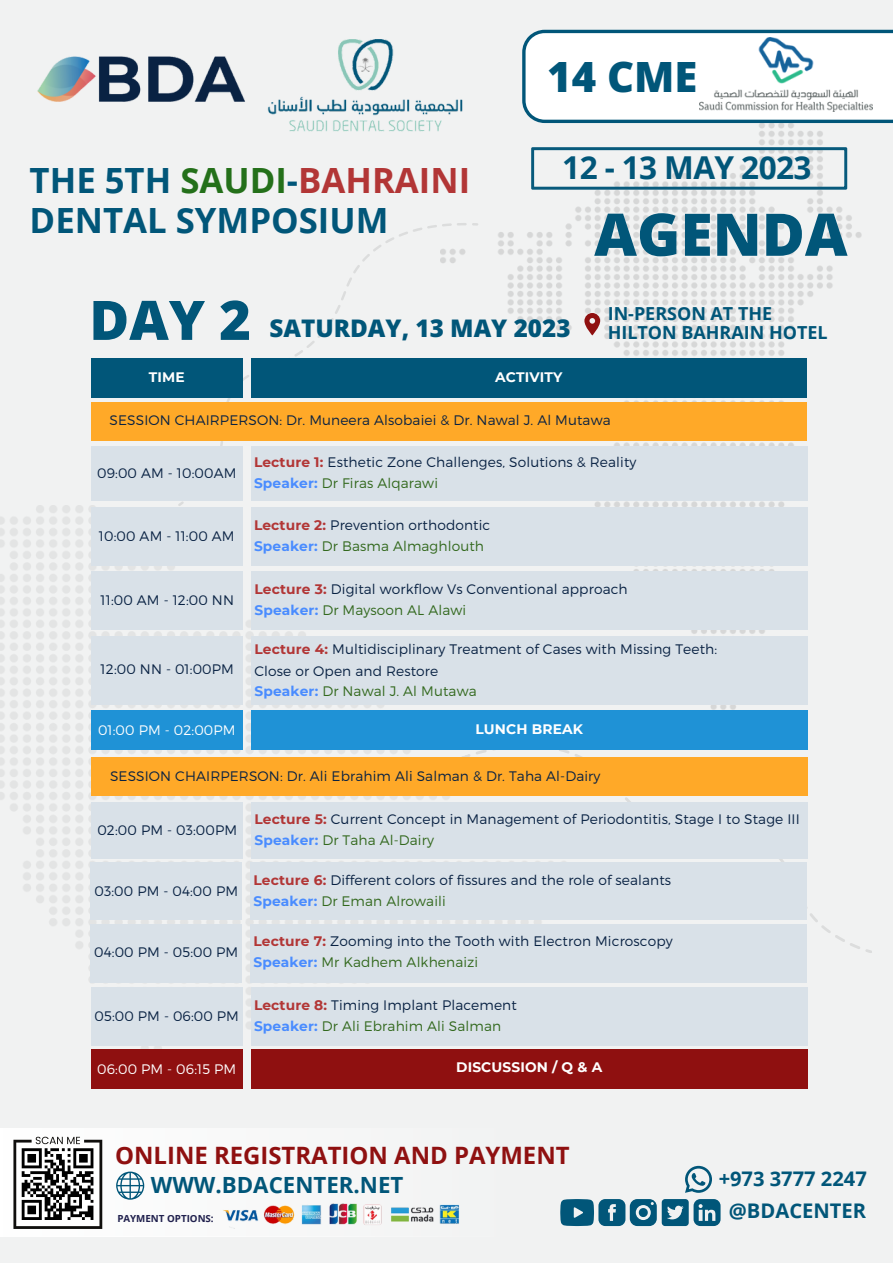
<style>
.page{position:relative;width:893px;height:1264px;background:#fff}
.page>*{position:absolute;margin:0;border:0;box-sizing:border-box;transform-origin:0 0}
.t1{font:800 58.8px "Open Sans";color:#015679}
.t2{font:800 54.45px "Open Sans";color:#015679}
.t3{font:800 41.7px "Open Sans";color:#015679}
.t4{font:700 34.8px/40.2px "Open Sans";color:#015679}
.t5{font:700 31.5px "Open Sans";letter-spacing:-.02em;color:#015679}
.t6{font:800 24.3px "Open Sans";color:#015679}
.t7{font:700 23.85px "Open Sans";color:#8f1010}
.t8{font:700 22.35px "Open Sans";color:#015679}
.t9{font:700 20.1px "Open Sans";color:#015679}
.t10{font:700 18px "Open Sans";color:#015679}
.t11{font:300 13.8px "Montserrat";letter-spacing:.01em;color:#092243}
.t12{font:300 13.8px "Montserrat";letter-spacing:.01em;color:#33691e}
.t13{font:700 13.8px "Montserrat";letter-spacing:.01em;color:#fff}
.t14{font:300 13.8px "Montserrat";letter-spacing:.01em;color:#fff}
.t15{font:700 9.75px "Open Sans";color:#20204d}
.s1{color:#24701a}
.s2{color:#b23636}
.s3{font-weight:700;color:#b23636}
.s4{font-weight:700;color:#4a8cff}
</style>
<div class="page">
<div style="left:0;top:0;width:892px;height:1262px;background:#f1f2f2"></div>
<img style="left:0;top:506px;width:459px;height:557px">
<img style="left:440px;top:123px;width:421px;height:587px">
<svg style="left:178px;top:501px;width:6px;height:5px"></svg>
<svg style="left:187px;top:223px;width:279px;height:276px"></svg>
<svg style="left:472px;top:223px;width:6px;height:3px"></svg>
<svg style="left:865px;top:949px;width:7px;height:4px"></svg>
<svg style="left:459px;top:653px;width:401px;height:399px"></svg>
<svg style="left:531px;top:147px;width:316px;height:43px"></svg>
<img style="left:37px;top:56px;width:208px;height:46px">
<img style="left:267px;top:39px;width:208px;height:103px">
<svg style="left:522px;top:30px;width:370px;height:93px"></svg>
<img style="left:699px;top:37px;width:172px;height:74px">
<svg style="left:685px;top:1165px;width:27px;height:27px"></svg>
<svg style="left:560px;top:1199px;width:160px;height:26px"></svg>
<div style="left:0;top:1128px;width:531px;height:108px;background:#f7f7f7"></div>
<svg style="left:116px;top:1171px;width:28px;height:28px"></svg>
<img style="left:223px;top:1203px;width:237px;height:25px">
<svg style="left:13px;top:1136px;width:89px;height:92px"></svg>
<div style="left:91px;top:358px;width:151px;height:39px;background:#015679"></div>
<div style="left:251px;top:358px;width:555px;height:39px;background:#015679"></div>
<div style="left:91px;top:401px;width:715px;height:39px;background:#ffa928"></div>
<div style="left:91px;top:446px;width:151px;height:55px;background:#d9e1e8"></div>
<div style="left:251px;top:446px;width:556px;height:55px;background:#d9e1e8"></div>
<div style="left:91px;top:507px;width:151px;height:58px;background:#d9e1e8"></div>
<div style="left:251px;top:507px;width:556px;height:58px;background:#d9e1e8"></div>
<div style="left:91px;top:571px;width:152px;height:58px;background:#d9e1e8"></div>
<div style="left:251px;top:571px;width:556px;height:58px;background:#d9e1e8"></div>
<div style="left:91px;top:710px;width:151px;height:40px;background:#1f92d6"></div>
<div style="left:251px;top:710px;width:556px;height:40px;background:#1f92d6"></div>
<div style="left:91px;top:757px;width:716px;height:39px;background:#ffa928"></div>
<div style="left:91px;top:802px;width:152px;height:56px;background:#d9e1e8"></div>
<div style="left:251px;top:802px;width:556px;height:56px;background:#d9e1e8"></div>
<div style="left:90px;top:862px;width:152px;height:57px;background:#d9e1e8"></div>
<div style="left:250px;top:862px;width:556px;height:57px;background:#d9e1e8"></div>
<div style="left:90px;top:923px;width:152px;height:59px;background:#d9e1e8"></div>
<div style="left:250px;top:923px;width:556px;height:59px;background:#d9e1e8"></div>
<div style="left:91px;top:1048px;width:151px;height:40px;background:#8f1010"></div>
<div style="left:251px;top:1048px;width:556px;height:40px;background:#8f1010"></div>
<svg style="left:584px;top:313px;width:16px;height:22px"></svg>
<div style="left:91px;top:636px;width:152px;height:68px;background:#d9e1e8"></div>
<div style="left:251px;top:636px;width:556px;height:69px;background:#d9e1e8"></div>
<div style="left:91px;top:987px;width:151px;height:58px;background:#d9e1e8"></div>
<div style="left:251px;top:987px;width:556px;height:58px;background:#d9e1e8"></div>
<p class="t4" style="left:30px;top:159px;width:442px">THE 5TH <span class="s1">SAUDI</span>-<span class="s2">BAHRAINI<br></span>DENTAL SYMPOSIUM</p>
<p class="t3" style="left:547px;top:48px;width:151px">14 CME</p>
<p class="t5" style="left:562px;top:146px;width:251px">12 - 13 MAY 2023</p>
<p class="t1" style="left:594px;top:193px;width:255px">AGENDA</p>
<p class="t2" style="left:89px;top:282px;width:163px">DAY 2</p>
<p class="t10" style="left:607px;top:301px;width:166px">IN-PERSON AT THE</p>
<p class="t6" style="left:269px;top:311px;width:303px">SATURDAY, 13 MAY 2023</p>
<p class="t10" style="left:607px;top:320px;width:221px">HILTON BAHRAIN HOTEL</p>
<p class="t13" style="left:149px;top:368px;width:37px">TIME</p>
<p class="t13" style="left:495px;top:368px;width:69px">ACTIVITY</p>
<p class="t11" style="left:109px;top:411px;width:502px">SESSION CHAIRPERSON: Dr. Muneera Alsobaiei &amp; Dr. Nawal J. Al Mutawa</p>
<p class="t11" style="left:97px;top:464px;width:141px">09:00 AM - 10:00AM</p>
<p class="t11" style="left:99px;top:527px;width:137px">10:00 AM - 11:00 AM</p>
<p class="t11" style="left:100px;top:591px;width:135px">11:00 AM - 12:00 NN</p>
<p class="t11" style="left:101px;top:660px;width:135px">12:00 NN - 01:00PM</p>
<p class="t11" style="left:254px;top:453px;width:384px"><span class="s3">Lecture 1:</span> Esthetic Zone Challenges, Solutions &amp; Reality</p>
<p class="t12" style="left:254px;top:474px;width:185px"><span class="s4">Speaker:</span> Dr Firas Alqarawi</p>
<p class="t11" style="left:254px;top:516px;width:238px"><span class="s3">Lecture 2:</span> Prevention orthodontic</p>
<p class="t12" style="left:254px;top:537px;width:231px"><span class="s4">Speaker:</span> Dr Basma Almaghlouth</p>
<p class="t11" style="left:254px;top:580px;width:375px"><span class="s3">Lecture 3:</span> Digital workflow Vs Conventional approach</p>
<p class="t12" style="left:254px;top:601px;width:213px"><span class="s4">Speaker:</span> Dr Maysoon AL Alawi</p>
<p class="t11" style="left:254px;top:640px;width:464px"><span class="s3">Lecture 4:</span> Multidisciplinary Treatment of Cases with Missing Teeth:</p>
<p class="t11" style="left:254px;top:661px;width:185px">Close or Open and Restore</p>
<p class="t12" style="left:254px;top:682px;width:224px"><span class="s4">Speaker:</span> Dr Nawal J. Al Mutawa</p>
<p class="t14" style="left:98px;top:721px;width:139px">01:00 PM - 02:00PM</p>
<p class="t13" style="left:475px;top:720px;width:109px">LUNCH BREAK</p>
<p class="t11" style="left:110px;top:767px;width:492px">SESSION CHAIRPERSON: Dr. Ali Ebrahim Ali Salman &amp; Dr. Taha Al-Dairy</p>
<p class="t11" style="left:97px;top:821px;width:141px">02:00 PM - 03:00PM</p>
<p class="t11" style="left:94px;top:881px;width:145px">03:00 PM - 04:00 PM</p>
<p class="t11" style="left:94px;top:943px;width:146px">04:00 PM - 05:00 PM</p>
<p class="t11" style="left:95px;top:1006px;width:146px">05:00 PM - 06:00 PM</p>
<p class="t11" style="left:254px;top:809px;width:546px"><span class="s3">Lecture 5:</span> Current Concept in Management of Periodontitis, Stage I to Stage III</p>
<p class="t12" style="left:254px;top:831px;width:181px"><span class="s4">Speaker:</span> Dr Taha Al-Dairy</p>
<p class="t11" style="left:253px;top:870px;width:419px"><span class="s3">Lecture 6:</span> Different colors of fissures and the role of sealants</p>
<p class="t12" style="left:253px;top:892px;width:194px"><span class="s4">Speaker:</span> Dr Eman Alrowaili</p>
<p class="t11" style="left:253px;top:932px;width:421px"><span class="s3">Lecture 7:</span> Zooming into the Tooth with Electron Microscopy</p>
<p class="t12" style="left:253px;top:953px;width:226px"><span class="s4">Speaker:</span> Mr Kadhem Alkhenaizi</p>
<p class="t11" style="left:254px;top:995px;width:264px"><span class="s3">Lecture 8:</span> Timing Implant Placement</p>
<p class="t12" style="left:254px;top:1016px;width:248px"><span class="s4">Speaker:</span> Dr Ali Ebrahim Ali Salman</p>
<p class="t14" style="left:97px;top:1059px;width:140px">06:00 PM - 06:15 PM</p>
<p class="t13" style="left:456px;top:1059px;width:147px">DISCUSSION / Q &amp; A</p>
<p class="t7" style="left:115px;top:1138px;width:456px">ONLINE REGISTRATION AND PAYMENT</p>
<p class="t8" style="left:151px;top:1169px;width:254px">WWW.BDACENTER.NET</p>
<p class="t15" style="left:117px;top:1211px;width:98px">PAYMENT OPTIONS:</p>
<p class="t9" style="left:718px;top:1164px;width:150px">+973 3777 2247</p>
<p class="t9" style="left:728px;top:1196px;width:139px">@BDACENTER</p>
</div>
